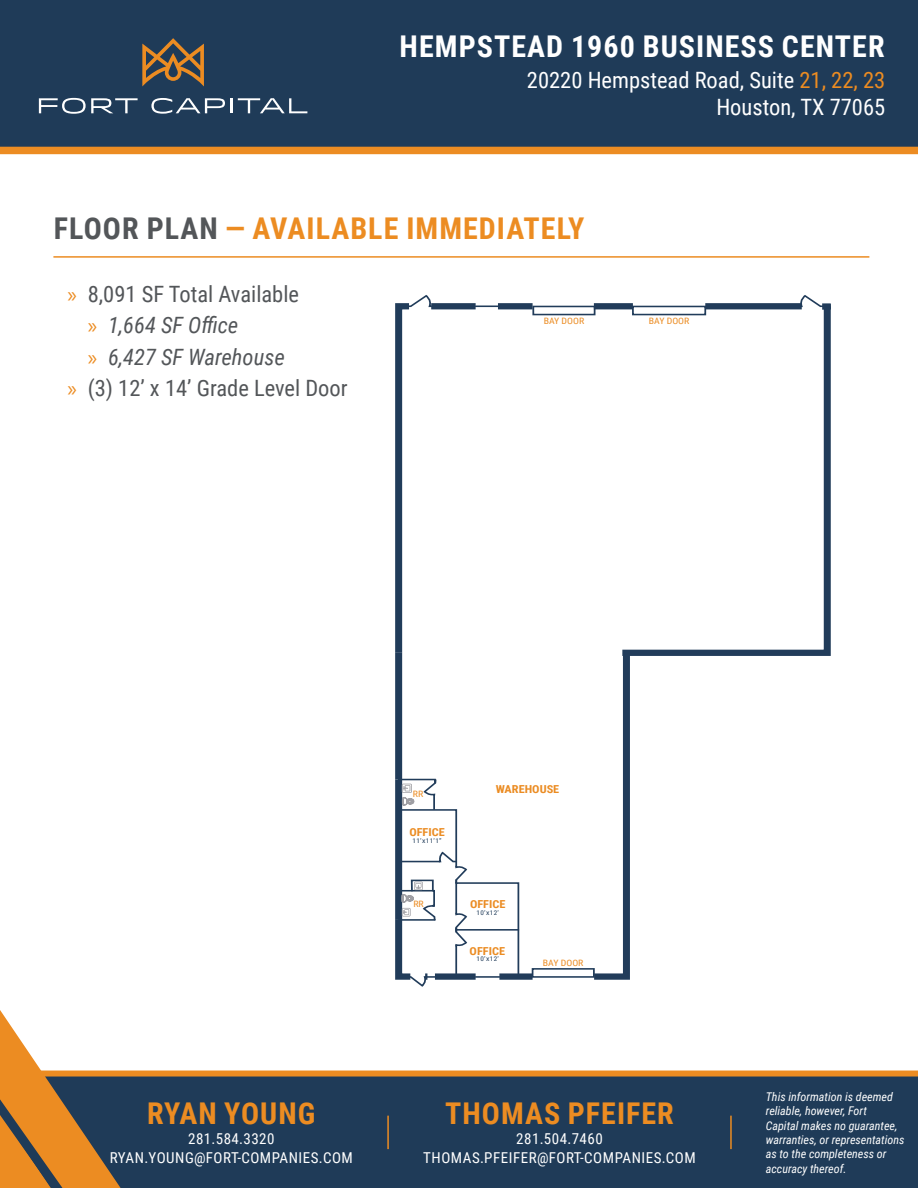
<style>
.page{position:relative;width:918px;height:1188px;background:#fff}
.page>*{position:absolute;margin:0;border:0;box-sizing:border-box;transform-origin:0 0}
.t1{font:700 30px "Roboto Condensed";letter-spacing:.035em;color:#ec8c22}
.t2{font:700 30px "Roboto Condensed";letter-spacing:.035em;color:#fff}
.t3{font:22.5px "Roboto Condensed";color:#535659}
.t4{font:22.5px/27px "Roboto Condensed";color:#fff;text-align:right}
.t5{font:italic 22.5px "Roboto Condensed";color:#535659}
.t6{font:15px "Roboto Condensed";letter-spacing:.035em;color:#fff}
.t7{font:italic 12px/14.4px "Roboto Condensed";color:#fff}
.t8{font:700 10.95px "Roboto Condensed";color:#eb8c23;scale:1.12 1}
.t9{font:8.85px "Roboto Condensed";color:#eb8c23;scale:1.12 1}
.t10{font:6.45px "Roboto Condensed";letter-spacing:.05em;color:#213c5a;scale:1.12 1}
.s1{color:#ec8c22}
.s2{color:#535659}
.s3{font-family:"Myriad Pro";color:#ec8c22}
.s4{font-family:"Myriad Pro";font-style:normal;color:#ec8c22}
</style>
<div class="page">
<div style="left:0;top:0;width:918px;height:154px;background:#1f3b58"></div>
<svg style="left:142px;top:38px;width:62px;height:48px;background:#6b5943"></svg>
<svg style="left:39px;top:98px;width:99px;height:16px"></svg>
<svg style="left:151px;top:98px;width:74px;height:16px"></svg>
<hr style="left:230px;top:98px;width:3px;height:15px;background:#fff">
<svg style="left:238px;top:98px;width:69px;height:15px"></svg>
<hr style="left:53px;top:256px;width:816px;height:2px;background:#ec8c22">
<div style="left:121px;top:1071px;width:797px;height:117px;background:#1f3b58"></div>
<svg style="left:0;top:1010px;width:121px;height:178px"></svg>
<hr style="left:730px;top:1116px;width:2px;height:33px;background:#ec8c22">
<hr style="left:387px;top:1116px;width:2px;height:33px;background:#ec8c22">
<div style="left:395px;top:653px;width:7px;height:127px;background:#213c5a"></div>
<svg style="left:594px;top:659px;width:36px;height:321px"></svg>
<div style="left:499px;top:973px;width:34px;height:7px;background:#213c5a"></div>
<div style="left:532px;top:968px;width:63px;height:10px;border:2px solid #213c5a"></div>
<svg style="left:395px;top:778px;width:125px;height:208px"></svg>
<svg style="left:622px;top:305px;width:209px;height:354px"></svg>
<div style="left:431px;top:303px;width:45px;height:7px;background:#213c5a"></div>
<div style="left:498px;top:303px;width:35px;height:7px;background:#213c5a"></div>
<div style="left:594px;top:303px;width:39px;height:7px;background:#213c5a"></div>
<div style="left:705px;top:303px;width:97px;height:7px;background:#213c5a"></div>
<svg style="left:395px;top:295px;width:38px;height:364px"></svg>
<svg style="left:798px;top:295px;width:24px;height:14px"></svg>
<div style="left:822px;top:303px;width:9px;height:7px;background:#213c5a"></div>
<hr style="left:476px;top:305px;width:22px;height:2px;background:#213c5a">
<div style="left:532px;top:306px;width:63px;height:9px;border:2px solid #213c5a"></div>
<div style="left:632px;top:306px;width:74px;height:9px;border:2px solid #213c5a"></div>
<div style="left:411px;top:880px;width:23px;height:12px;border:2px solid #213c5a"></div>
<p class="t2" style="left:400px;top:26px;width:487px">HEMPSTEAD 1960 BUSINESS CENTER</p>
<p class="t4" style="left:527px;top:66px;width:360px">20220 Hempstead Road, Suite <span class="s1">21, 22, 23<br></span>Houston, TX 77065</p>
<p class="t1" style="left:54px;top:207px;width:532px"><span class="s2">FLOOR PLAN</span> — AVAILABLE IMMEDIATELY</p>
<p class="t3" style="left:68px;top:278px;width:233px"><span class="s3">»</span> 8,091 SF Total Available</p>
<p class="t5" style="left:88px;top:309px;width:152px"><span class="s4">»</span> 1,664 SF Office</p>
<p class="t5" style="left:88px;top:341px;width:198px"><span class="s4">»</span> 6,427 SF Warehouse</p>
<p class="t3" style="left:68px;top:372px;width:282px"><span class="s3">»</span> (3) 12’ x 14’ Grade Level Door</p>
<p class="t9" style="left:544px;top:314px;width:38px">BAY DOOR</p>
<p class="t9" style="left:649px;top:314px;width:38px">BAY DOOR</p>
<p class="t1" style="left:147px;top:1093px;width:170px">RYAN YOUNG</p>
<p class="t6" style="left:188px;top:1128px;width:88px">281.584.3320</p>
<p class="t6" style="left:110px;top:1147px;width:245px">RYAN.YOUNG@FORT-COMPANIES.COM</p>
<p class="t9" style="left:413px;top:788px;width:11px">RR</p>
<p class="t8" style="left:409px;top:824px;width:33px">OFFICE</p>
<p class="t10" style="left:413px;top:836px;width:27px">11’X11’1”</p>
<p class="t9" style="left:413px;top:897px;width:11px">RR</p>
<p class="t8" style="left:496px;top:781px;width:58px">WAREHOUSE</p>
<p class="t8" style="left:470px;top:897px;width:33px">OFFICE</p>
<p class="t8" style="left:470px;top:943px;width:33px">OFFICE</p>
<p class="t10" style="left:477px;top:909px;width:22px">10’X12’</p>
<p class="t10" style="left:477px;top:955px;width:22px">10’X12’</p>
<p class="t9" style="left:543px;top:957px;width:38px">BAY DOOR</p>
<p class="t1" style="left:445px;top:1093px;width:230px">THOMAS PFEIFER</p>
<p class="t6" style="left:516px;top:1129px;width:88px">281.504.7460</p>
<p class="t6" style="left:423px;top:1147px;width:274px">THOMAS.PFEIFER@FORT-COMPANIES.COM</p>
<p class="t7" style="left:766px;top:1089px;width:140px">This information is deemed reliable, however, Fort<br>Capital makes no guarantee, warranties, or representations as to the completeness or accuracy thereof.</p>
</div>
